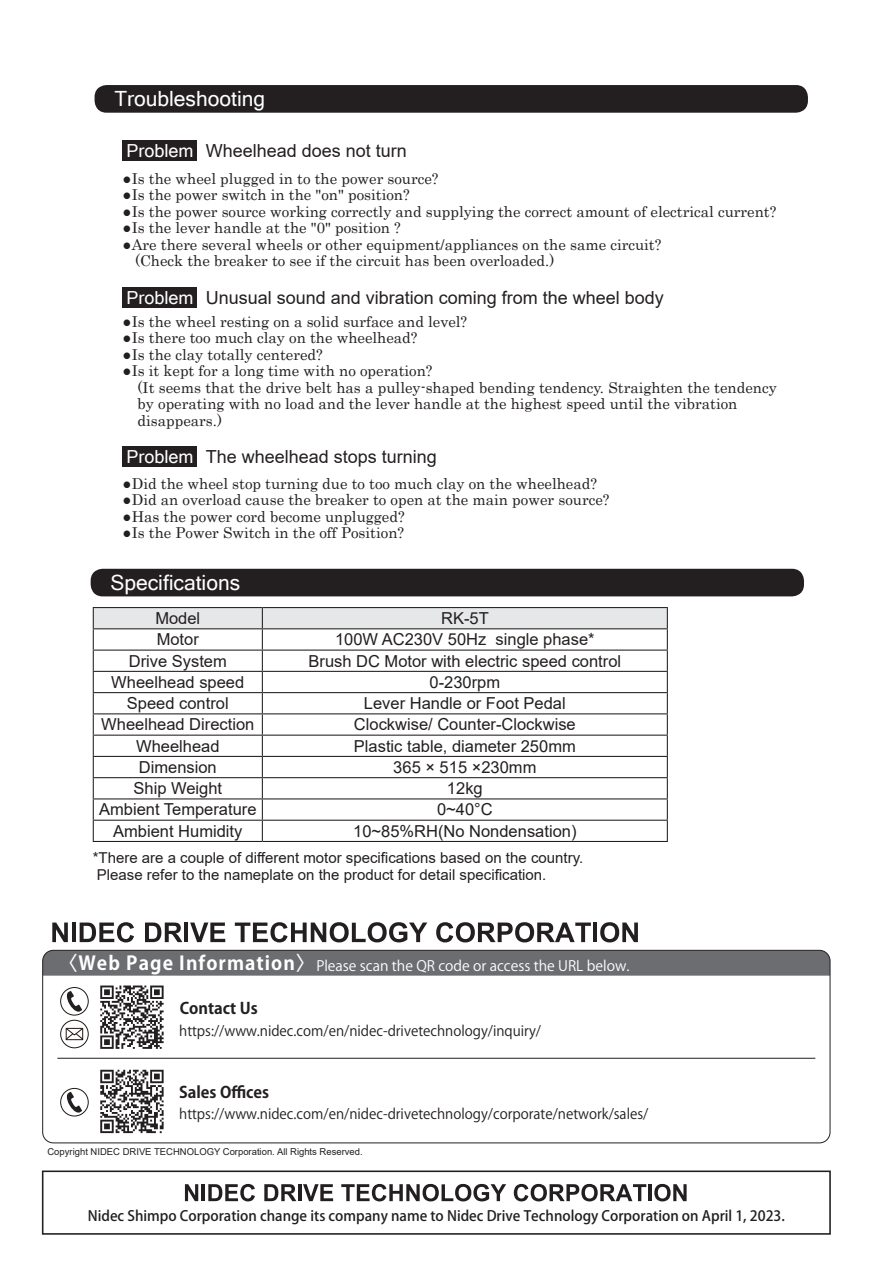
<style>
.page{position:relative;width:893px;height:1263px;background:#fff}
.page>*{position:absolute;margin:0;border:0;box-sizing:border-box;transform-origin:0 0}
.t1{font:21px "Microsoft Sans Serif";color:#fff}
.t2{font:700 18.9px "Koz Go Pr 6 N";letter-spacing:.055em;color:#fff}
.t3{font:18px "Arial";color:#231f20}
.t4{font:18px "Microsoft Sans Serif";color:#fff}
.t5{font:16.5px "Arial";color:#231f20}
.t6{font:700 15.75px "Koz Go Pr 6 N";color:#231f20}
.t7{font:15px/16.5px "Century";color:#231f20}
.t8{font:15px/16.5px "Arial";color:#231f20}
.t9{font:14.25px "Koz Go Pr 6 N";color:#231f20;scale:.96 1}
.t10{font:500 14.25px "Koz Go Pr 6 N";color:#231f20}
.t11{font:14.25px "Koz Go Pr 6 N";color:#fff}
.t12{font:9.45px "Arial";color:#231f20}
</style>
<div class="page">
<div style="left:95px;top:85px;width:713px;height:28px;background:#231f20;border-radius:12px"></div>
<div style="left:123px;top:140px;width:74px;height:21px;background:#231f20"></div>
<div style="left:123px;top:287px;width:74px;height:21px;background:#231f20"></div>
<div style="left:123px;top:446px;width:74px;height:21px;background:#231f20"></div>
<hr style="left:93px;top:607px;width:169px;height:1px;background:#231f20">
<hr style="left:262px;top:607px;width:406px;height:1px;background:#231f20">
<svg style="left:93px;top:608px;width:575px;height:233px"></svg>
<hr style="left:93px;top:841px;width:169px;height:1px;background:#231f20">
<hr style="left:262px;top:841px;width:406px;height:1px;background:#231f20">
<div style="left:91px;top:569px;width:713px;height:27px;background:#231f20;border-radius:12px"></div>
<div style="left:44px;top:950px;width:786px;height:26px;background:#6c6d70"></div>
<hr style="left:57px;top:1058px;width:758px;height:1px;background:#231f20">
<div style="left:42px;top:950px;width:788px;height:193px;border:1px solid #231f20;border-radius:11px"></div>
<svg style="left:61px;top:987px;width:27px;height:28px"></svg>
<div style="left:60px;top:987px;width:28px;height:28px;border:1px solid #211814;border-radius:50%"></div>
<svg style="left:65px;top:991px;width:17px;height:21px"></svg>
<div style="left:60px;top:1088px;width:28px;height:28px;border:1px solid #211814;border-radius:50%"></div>
<svg style="left:65px;top:1091px;width:17px;height:22px"></svg>
<div style="left:60px;top:1020px;width:28px;height:28px;border:1px solid #211814;border-radius:50%"></div>
<svg style="left:66px;top:1028px;width:17px;height:12px"></svg>
<svg style="left:52px;top:922px;width:16px;height:20px"></svg>
<hr style="left:72px;top:922px;width:4px;height:20px;background:#231f20">
<svg style="left:80px;top:922px;width:54px;height:20px"></svg>
<svg style="left:145px;top:922px;width:37px;height:20px"></svg>
<hr style="left:184px;top:922px;width:4px;height:20px;background:#231f20">
<svg style="left:190px;top:922px;width:35px;height:20px"></svg>
<svg style="left:235px;top:922px;width:192px;height:20px"></svg>
<svg style="left:436px;top:922px;width:155px;height:20px"></svg>
<hr style="left:593px;top:922px;width:4px;height:20px;background:#231f20">
<svg style="left:600px;top:922px;width:38px;height:20px"></svg>
<svg style="left:100px;top:985px;width:64px;height:64px"></svg>
<svg style="left:100px;top:1070px;width:64px;height:63px"></svg>
<div style="left:42px;top:1170px;width:789px;height:65px;border:2px solid #231f20"></div>
<svg style="left:185px;top:1184px;width:13px;height:17px"></svg>
<hr style="left:202px;top:1184px;width:3px;height:17px;background:#231f20">
<svg style="left:208px;top:1184px;width:47px;height:17px"></svg>
<svg style="left:264px;top:1184px;width:32px;height:17px"></svg>
<hr style="left:298px;top:1184px;width:3px;height:17px;background:#231f20">
<svg style="left:303px;top:1184px;width:30px;height:17px"></svg>
<svg style="left:341px;top:1184px;width:165px;height:17px"></svg>
<svg style="left:514px;top:1184px;width:132px;height:17px"></svg>
<hr style="left:648px;top:1184px;width:4px;height:17px;background:#231f20">
<svg style="left:654px;top:1184px;width:33px;height:17px"></svg>
<h1 class="t1" style="left:114px;top:85px;width:152px">Troubleshooting</h1>
<p class="t4" style="left:126px;top:139px;width:69px">Problem</p>
<p class="t3" style="left:206px;top:138px;width:203px">Wheelhead does not turn</p>
<p class="t7" style="left:123px;top:169px;width:318px">●Is the wheel plugged in to the power source?</p>
<p class="t7" style="left:123px;top:185px;width:289px">●Is the power switch in the "on" position?</p>
<p class="t7" style="left:123px;top:202px;width:655px">●Is the power source working correctly and supplying the correct amount of electrical current?</p>
<p class="t7" style="left:123px;top:218px;width:280px">●Is the lever handle at the "0" position ?</p>
<p class="t7" style="left:135px;top:235px;width:528px;text-indent:-13px">●Are there several wheels or other equipment/appliances on the same circuit? (Check the breaker to see if the circuit has been overloaded.)</p>
<p class="t4" style="left:126px;top:286px;width:69px">Problem</p>
<p class="t3" style="left:206px;top:285px;width:460px">Unusual sound and vibration coming from the wheel body</p>
<p class="t7" style="left:123px;top:312px;width:346px">●Is the wheel resting on a solid surface and level?</p>
<p class="t7" style="left:123px;top:328px;width:296px">●Is there too much clay on the wheelhead?</p>
<p class="t7" style="left:123px;top:345px;width:202px">●Is the clay totally centered?</p>
<p class="t7" style="left:138px;top:361px;width:641px;text-indent:-15px">●Is it kept for a long time with no operation?<br>(It seems that the drive belt has a pulley-shaped bending tendency. Straighten the tendency by operating with no load and the lever handle at the highest speed until the vibration disappears.)</p>
<p class="t4" style="left:126px;top:445px;width:69px">Problem</p>
<p class="t3" style="left:206px;top:445px;width:233px">The wheelhead stops turning</p>
<p class="t7" style="left:123px;top:474px;width:476px">●Did the wheel stop turning due to too much clay on the wheelhead?</p>
<p class="t7" style="left:123px;top:490px;width:488px">●Did an overload cause the breaker to open at the main power source?</p>
<p class="t7" style="left:123px;top:507px;width:284px">●Has the power cord become unplugged?</p>
<p class="t7" style="left:123px;top:523px;width:283px">●Is the Power Switch in the off Position?</p>
<h1 class="t1" style="left:110px;top:569px;width:131px">Specifications</h1>
<p class="t5" style="left:155px;top:607px;width:46px">Model</p>
<p class="t5" style="left:441px;top:607px;width:49px">RK-5T</p>
<p class="t5" style="left:157px;top:628px;width:44px">Motor</p>
<p class="t5" style="left:335px;top:628px;width:261px">100W AC230V 50Hz single phase*</p>
<p class="t5" style="left:129px;top:649px;width:100px">Drive System</p>
<p class="t5" style="left:308px;top:649px;width:314px">Brush DC Motor with electric speed control</p>
<p class="t5" style="left:111px;top:671px;width:134px">Wheelhead speed</p>
<p class="t5" style="left:430px;top:671px;width:72px">0-230rpm</p>
<p class="t5" style="left:127px;top:692px;width:103px">Speed control</p>
<p class="t5" style="left:364px;top:692px;width:203px">Lever Handle or Foot Pedal</p>
<p class="t5" style="left:101px;top:713px;width:155px">Wheelhead Direction</p>
<p class="t5" style="left:354px;top:713px;width:223px">Clockwise/ Counter-Clockwise</p>
<p class="t5" style="left:136px;top:734px;width:85px">Wheelhead</p>
<p class="t5" style="left:354px;top:734px;width:223px">Plastic table, diameter 250mm</p>
<p class="t5" style="left:139px;top:756px;width:79px">Dimension</p>
<p class="t5" style="left:393px;top:756px;width:145px">365 × 515 ×230mm</p>
<p class="t5" style="left:133px;top:777px;width:90px">Ship Weight</p>
<p class="t5" style="left:447px;top:777px;width:37px">12kg</p>
<p class="t5" style="left:99px;top:798px;width:159px">Ambient Temperature</p>
<p class="t5" style="left:437px;top:798px;width:57px">0~40°C</p>
<p class="t5" style="left:113px;top:819px;width:131px">Ambient Humidity</p>
<p class="t5" style="left:353px;top:819px;width:225px">10~85%RH(No Nondensation)</p>
<p class="t8" style="left:93px;top:850px;width:492px">*There are a couple of different motor specifications based on the country.<br>Please refer to the nameplate on the product for detail specification.</p>
<p class="t2" style="left:58px;top:953px;width:258px">〈Web Page Information〉</p>
<p class="t6" style="left:180px;top:999px;width:79px">Contact Us</p>
<p class="t11" style="left:316px;top:958px;width:315px">Please scan the QR code or access the URL below.</p>
<p class="t9" style="left:179px;top:1022px;width:378px">https://www.nidec.com/en/nidec-drivetechnology/inquiry/</p>
<p class="t6" style="left:179px;top:1083px;width:92px">Sales Offices</p>
<p class="t9" style="left:179px;top:1105px;width:490px">https://www.nidec.com/en/nidec-drivetechnology/corporate/network/sales/</p>
<p class="t12" style="left:47px;top:1145px;width:317px">Copyright NIDEC DRIVE TECHNOLOGY Corporation. All Rights Reserved.</p>
<p class="t10" style="left:88px;top:1207px;width:699px">Nidec Shimpo Corporation change its company name to Nidec Drive Technology Corporation on April 1, 2023.</p>
</div>
